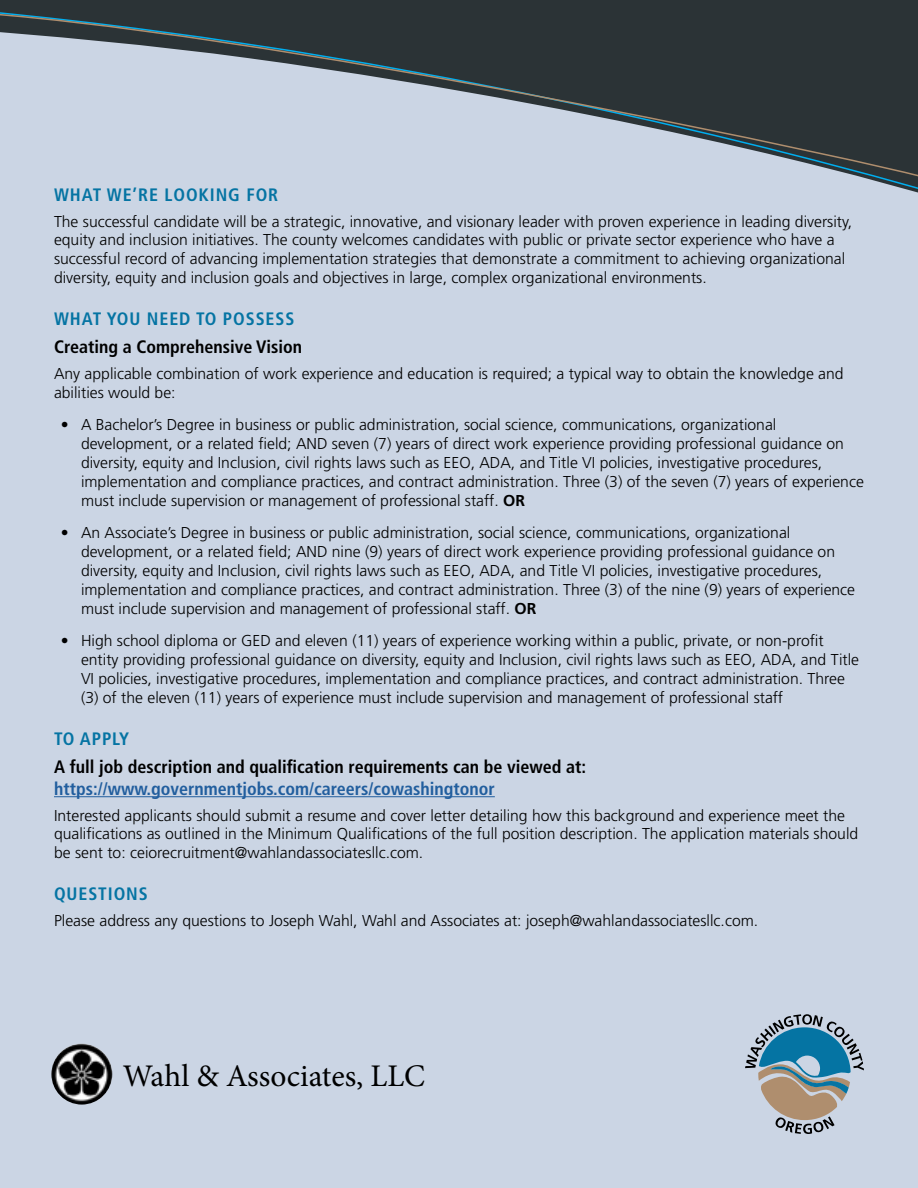
<style>
.page{position:relative;width:918px;height:1188px;background:#fff}
.page>*{position:absolute;margin:0;border:0;box-sizing:border-box;transform-origin:0 0}
.t1{font:31.5px "Minion Pro";color:#000}
.t2{font:700 condensed 18px "Frutiger LT Std";color:#000}
.t3{font:700 condensed 18px "Frutiger LT Std";letter-spacing:.05em;color:#0574a3}
.t4{font:700 condensed 18px "Frutiger LT Std";color:#215e9e}
.t5{font:300 15.75px/18.9px "Frutiger LT Std";color:#000}
.s1{font-weight:700}
</style>
<div class="page">
<div style="left:0;top:196px;width:918px;height:992px;background:#cbd5e4"></div>
<div style="left:0;top:181px;width:918px;height:15px;background:#cbd5e4"></div>
<svg style="left:0;top:0;width:918px;height:181px"></svg>
<svg style="left:745px;top:1014px;width:119px;height:120px"></svg>
<hr style="left:54px;top:796px;width:441px;height:1px;background:#215e9e">
<img style="left:51px;top:1044px;width:61px;height:61px;border-radius:30px">
<p class="t3" style="left:54px;top:184px;width:226px">WHAT WE’RE LOOKING FOR</p>
<p class="t5" style="left:54px;top:212px;width:800px">The successful candidate will be a strategic, innovative, and visionary leader with proven experience in leading diversity, equity and inclusion initiatives. The county welcomes candidates with public or private sector experience who have a successful record of advancing implementation strategies that demonstrate a commitment to achieving organizational diversity, equity and inclusion goals and objectives in large, complex organizational environments.</p>
<p class="t3" style="left:54px;top:308px;width:242px">WHAT YOU NEED TO POSSESS</p>
<p class="t2" style="left:54px;top:337px;width:250px">Creating a Comprehensive Vision</p>
<p class="t5" style="left:54px;top:364px;width:791px">Any applicable combination of work experience and education is required; a typical way to obtain the knowledge and abilities would be:</p>
<p class="t5" style="left:81px;top:416px;width:784px;text-indent:-20px">• A Bachelor’s Degree in business or public administration, social science, communications, organizational development, or a related field; AND seven (7) years of direct work experience providing professional guidance on diversity, equity and Inclusion, civil rights laws such as EEO, ADA, and Title VI policies, investigative procedures, implementation and compliance practices, and contract administration. Three (3) of the seven (7) years of experience must include supervision or management of professional staff. <span class="s1">OR</span></p>
<p class="t5" style="left:81px;top:524px;width:776px;text-indent:-20px">• An Associate’s Degree in business or public administration, social science, communications, organizational development, or a related field; AND nine (9) years of direct work experience providing professional guidance on diversity, equity and Inclusion, civil rights laws such as EEO, ADA, and Title VI policies, investigative procedures, implementation and compliance practices, and contract administration. Three (3) of the nine (9) years of experience must include supervision and management of professional staff. <span class="s1">OR</span></p>
<p class="t5" style="left:81px;top:632px;width:780px;text-indent:-20px">• High school diploma or GED and eleven (11) years of experience working within a public, private, or non-profit entity providing professional guidance on diversity, equity and Inclusion, civil rights laws such as EEO, ADA, and Title VI policies, investigative procedures, implementation and compliance practices, and contract administration. Three (3) of the eleven (11) years of experience must include supervision and management of professional staff</p>
<p class="t3" style="left:54px;top:728px;width:77px">TO APPLY</p>
<p class="t2" style="left:54px;top:756px;width:534px">A full job description and qualification requirements can be viewed at:</p>
<p class="t4" style="left:54px;top:778px;width:442px">https://www.governmentjobs.com/careers/cowashingtonor</p>
<p class="t5" style="left:54px;top:806px;width:806px">Interested applicants should submit a resume and cover letter detailing how this background and experience meet the qualifications as outlined in the Minimum Qualifications of the full position description. The application materials should be sent to: ceiorecruitment@wahlandassociatesllc.com.</p>
<p class="t3" style="left:54px;top:883px;width:95px">QUESTIONS</p>
<p class="t5" style="left:54px;top:911px;width:706px">Please address any questions to Joseph Wahl, Wahl and Associates at: joseph@wahlandassociatesllc.com.</p>
<h1 class="t1" style="left:123px;top:1054px;width:304px">Wahl &amp; Associates, LLC</h1>
</div>
